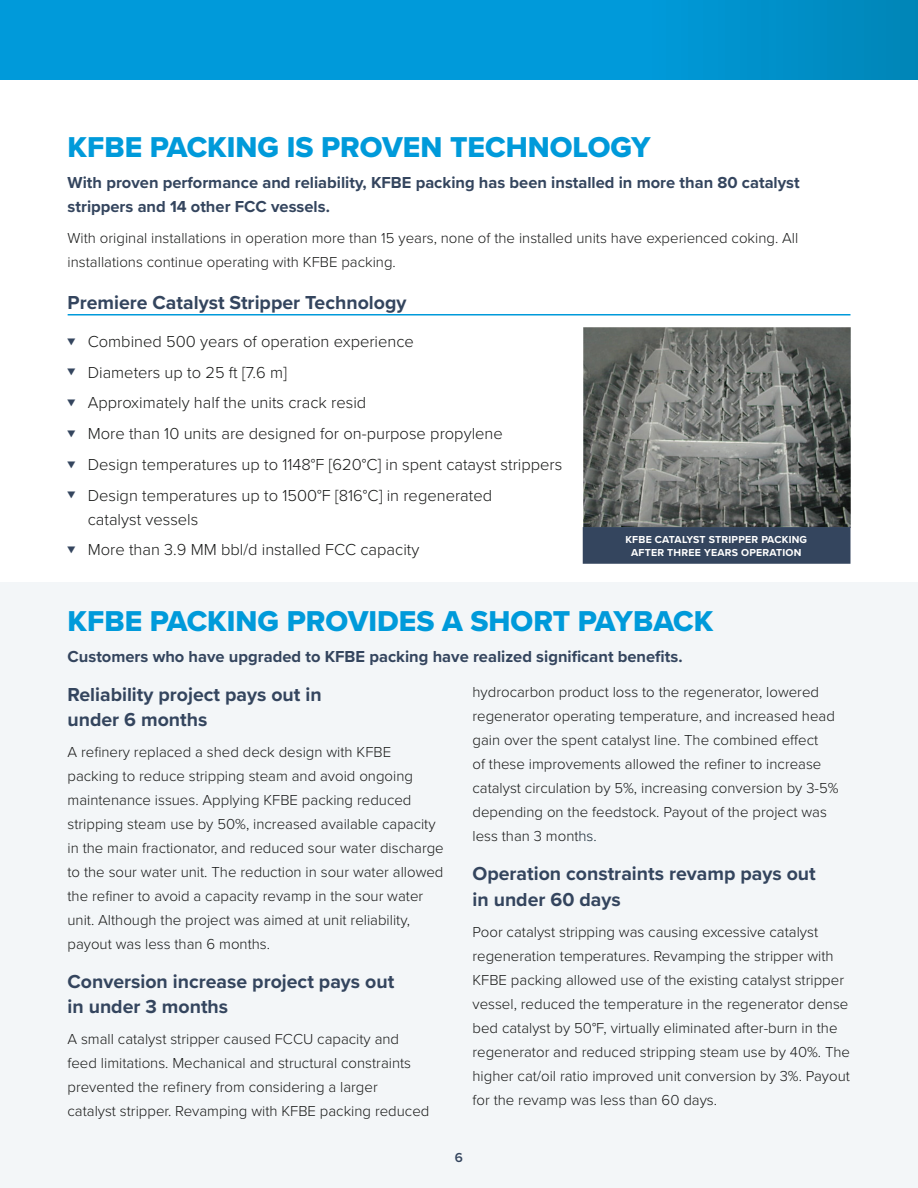
<style>
.page{position:relative;width:918px;height:1188px;background:#fff}
.page>*{position:absolute;margin:0;border:0;box-sizing:border-box;transform-origin:0 0}
.t1{font:29.85px "Proxima Nova Extrabld";color:#009ada}
.t2{font:700 19.5px/25.5px "Proxima Nova";color:#34455e}
.t3{font:300 16.5px/24px "Proxima Nova";color:#191a19}
.t4{font:700 16.5px/24px "Proxima Nova";color:#34455e}
.t5{font:300 15px/24px "Proxima Nova";color:#191a19}
.t6{font:600 13.5px "Proxima Nova";color:#34455e}
.t7{font:700 10.5px/12.6px "Proxima Nova";letter-spacing:.02em;color:#fff;text-align:center}
.s1{font-weight:400;font-size:12.75px;color:#34455e}
.s2{color:#172938}
</style>
<div class="page">
<div style="left:0;top:583px;width:918px;height:605px;background:#f3f6f8"></div>
<svg style="left:0;top:0;width:918px;height:80px;background:#0097d4"></svg>
<hr style="left:68px;top:314px;width:783px;height:2px;background:#009ada">
<img style="left:583px;top:328px;width:268px;height:200px">
<div style="left:583px;top:527px;width:267px;height:37px;background:#34455e"></div>
<h2 class="t1" style="left:68px;top:125px;width:585px">KFBE PACKING IS PROVEN TECHNOLOGY</h2>
<p class="t4" style="left:68px;top:170px;width:734px">With proven performance and reliability, KFBE packing has been installed in more than 80 catalyst strippers and 14 other FCC vessels.</p>
<p class="t5" style="left:68px;top:225px;width:732px">With original installations in operation more than 15 years, none of the installed units have experienced coking. All installations continue operating with KFBE packing.</p>
<h3 class="t2" style="left:68px;top:290px;width:341px">Premiere Catalyst Stripper Technology</h3>
<p class="t3" style="left:68px;top:329px;width:348px"><span class="s1">▼</span> Combined 500 years of operation experience</p>
<p class="t3" style="left:68px;top:359px;width:221px"><span class="s1">▼</span> Diameters up to 25 ft [7.6 m]</p>
<p class="t3" style="left:68px;top:390px;width:300px"><span class="s1">▼</span> Approximately half the units crack resid</p>
<p class="t3" style="left:68px;top:421px;width:437px"><span class="s1">▼</span> More than 10 units are designed for on-purpose propylene</p>
<p class="t3" style="left:68px;top:452px;width:496px"><span class="s1">▼</span> Design temperatures up to 1148°F [620°C] in spent catayst strippers</p>
<p class="t3" style="left:88px;top:482px;width:406px;text-indent:-20px"><span class="s1">▼</span> Design temperatures up to 1500°F [816°C] in regenerated catalyst vessels</p>
<p class="t3" style="left:68px;top:537px;width:353px"><span class="s1">▼</span> More than 3.9 MM bbl/d installed FCC capacity</p>
<p class="t7" style="left:625px;top:533px;width:183px">KFBE CATALYST STRIPPER PACKING<br>AFTER THREE YEARS OPERATION</p>
<h2 class="t1" style="left:68px;top:599px;width:647px">KFBE PACKING PROVIDES A SHORT PAYBACK</h2>
<p class="t4" style="left:68px;top:644px;width:616px">Customers who have upgraded to KFBE packing have realized significant benefits.</p>
<h3 class="t2" style="left:68px;top:681px;width:256px">Reliability project pays out in under 6 months</h3>
<p class="t5" style="left:68px;top:739px;width:378px">A refinery replaced a shed deck design with KFBE packing to reduce stripping steam and avoid ongoing maintenance issues. Applying KFBE packing reduced stripping steam use by 50%, increased available capacity in the main fractionator, and reduced sour water discharge to the sour water unit. The reduction in sour water allowed the refiner to avoid a capacity revamp in the sour water unit. Although the project was aimed at unit reliability, payout was less than 6 months.</p>
<h3 class="t2" style="left:68px;top:968px;width:328px">Conversion increase project pays out in under 3 months</h3>
<p class="t5" style="left:68px;top:1026px;width:363px">A small catalyst stripper caused FCCU capacity and feed limitations. Mechanical and structural constraints prevented the refinery from considering a larger catalyst stripper. Revamping with KFBE packing reduced</p>
<p class="t5" style="left:473px;top:679px;width:368px">hydrocarbon product loss to the regenerator, lowered regenerator operating temperature, and increased head gain over the spent catalyst line. The combined effect<br>of these improvements allowed the refiner to increase catalyst circulation by 5%, increasing conversion by 3-5% depending on the feedstock. Payout of the project was less than 3 mont<span class="s2">hs.</span></p>
<h3 class="t2" style="left:473px;top:860px;width:345px;line-height:26.2px">Operation constraints revamp pays out in under 60 days</h3>
<p class="t5" style="left:473px;top:919px;width:379px">Poor catalyst stripping was causing excessive catalyst regeneration temperatures. Revamping the stripper with KFBE packing allowed use of the existing catalyst stripper vessel, reduced the temperature in the regenerator dense bed catalyst by 50°F, virtually eliminated after-burn in the regenerator and reduced stripping steam use by 40%. The higher cat/oil ratio improved unit conversion by 3%. Payout for the revamp was less than 60 days.</p>
<p class="t6" style="left:455px;top:1148px;width:10px">6</p>
</div>
